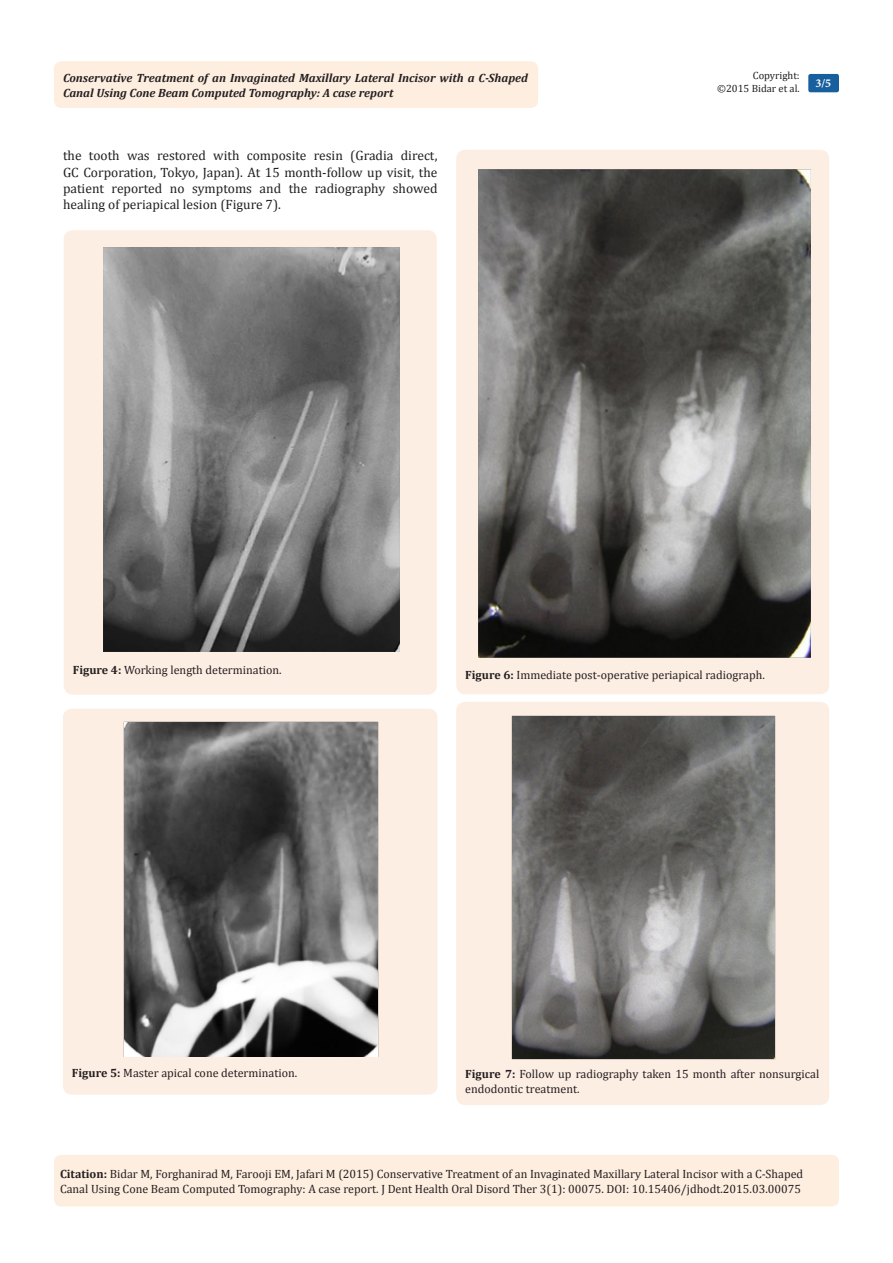
<style>
.page{position:relative;width:893px;height:1263px;background:#fff}
.page>*{position:absolute;margin:0;border:0;box-sizing:border-box;transform-origin:0 0}
.t1{font:13.5px/16.2px "Cambria";color:#231f20;text-align:justify}
.Citation{font:12px/14.4px "Cambria";color:#231f20}
.t2{font:italic 700 12px/14.4px "Cambria";color:#231f20}
.t3{font:700 12px "Minion Pro";color:#fff}
.t4{font:10.5px/12.6px "Cambria";color:#231f20;text-align:right}
.s1{font-weight:700}
</style>
<div class="page">
<div style="left:54px;top:61px;width:484px;height:47px;background:#feeee0;border-radius:8px"></div>
<div style="left:808px;top:74px;width:31px;height:18px;background:#18609d;border-radius:2px"></div>
<div style="left:54px;top:1155px;width:785px;height:51px;background:#feeee0;border-radius:7px"></div>
<div style="left:64px;top:230px;width:373px;height:465px;background:#fdeee3;border-radius:9px"></div>
<img style="left:103px;top:247px;width:297px;height:405px">
<div style="left:63px;top:709px;width:375px;height:385px;background:#fdeee3;border-radius:9px"></div>
<img style="left:124px;top:721px;width:254px;height:336px">
<div style="left:456px;top:150px;width:373px;height:544px;background:#fdeee3;border-radius:9px"></div>
<img style="left:478px;top:169px;width:332px;height:489px">
<div style="left:456px;top:702px;width:373px;height:403px;background:#fdeee3;border-radius:9px"></div>
<img style="left:512px;top:715px;width:263px;height:344px">
<p class="t4" style="left:717px;top:69px;width:84px">Copyright:<br>©2015 Bidar et al.</p>
<p class="t2" style="left:63px;top:70px;width:467px">Conservative Treatment of an Invaginated Maxillary Lateral Incisor with a C-Shaped<br>Canal Using Cone Beam Computed Tomography: A case report</p>
<p class="t3" style="left:815px;top:75px;width:17px">3/5</p>
<p class="t1" style="left:63px;top:148px;width:376px">the tooth was restored with composite resin (Gradia direct, GC Corporation, Tokyo, Japan). At 15 month-follow up visit, the patient reported no symptoms and the radiography showed healing of periapical lesion (Figure 7).</p>
<p class="Citation" style="left:73px;top:663px;width:210px"><span class="s1">Figure 4:</span> Working length determination.</p>
<p class="Citation" style="left:72px;top:1066px;width:227px"><span class="s1">Figure 5:</span> Master apical cone determination.</p>
<p class="Citation" style="left:465px;top:667px;width:301px"><span class="s1">Figure 6:</span> Immediate post-operative periapical radiograph.</p>
<p class="Citation" style="left:465px;top:1067px;width:356px"><span class="s1">Figure 7:</span> Follow up radiography taken 15 month after nonsurgical endodontic treatment.</p>
<p class="Citation" style="left:60px;top:1167px;width:745px"><span class="s1">Citation:</span> Bidar M, Forghanirad M, Farooji EM, Jafari M (2015) Conservative Treatment of an Invaginated Maxillary Lateral Incisor with a C-Shaped<br>Canal Using Cone Beam Computed Tomography: A case report. J Dent Health Oral Disord Ther 3(1): 00075. DOI: 10.15406/jdhodt.2015.03.00075</p>
</div>
